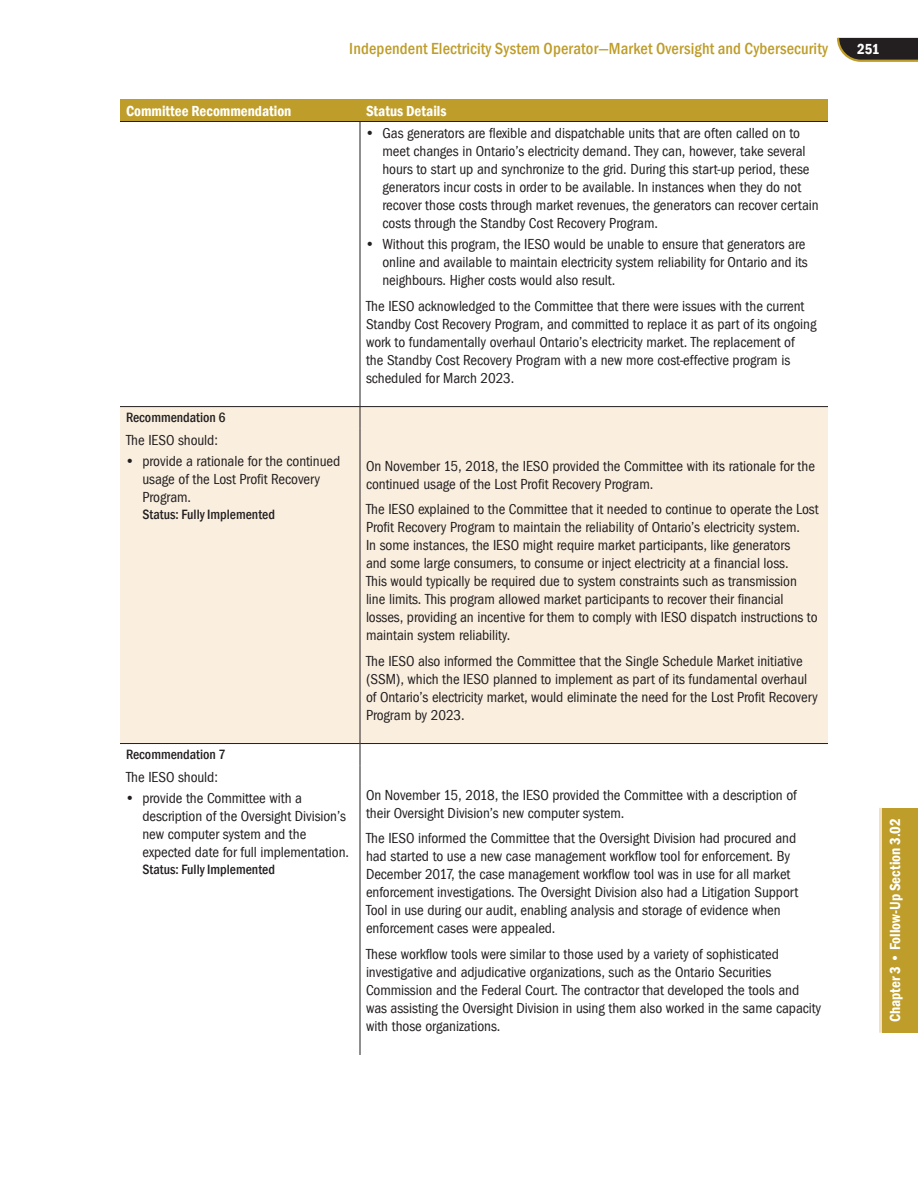
<style>
.page{position:relative;width:918px;height:1188px;background:#fff}
.page>*{position:absolute;margin:0;border:0;box-sizing:border-box;transform-origin:0 0}
.t1{font:500 condensed 16.5px "Franklin Gothic";letter-spacing:.01em;color:#be9d2a}
.t2{font:15px/18px "Franklin Got Cd ITCTT";letter-spacing:-.005em;color:#231f20}
.t3{font:600 condensed 15px "Franklin Gothic";color:#fff}
.t4{font:500 condensed 13.8px "Franklin Gothic";color:#231f20}
</style>
<div class="page">
<svg style="left:836px;top:38px;width:82px;height:24px;background:#443e32"></svg>
<div style="left:882px;top:808px;width:36px;height:225px;background:#be9d2a"></div>
<hr style="left:879px;top:808px;width:3px;height:225px;background:#f2e0c0">
<div style="left:120px;top:99px;width:708px;height:22px;background:#be9d2a"></div>
<div style="left:120px;top:407px;width:708px;height:336px;background:#faefdf"></div>
<hr style="left:120px;top:743px;width:240px;height:1px;background:#231f20">
<hr style="left:360px;top:743px;width:468px;height:1px;background:#231f20">
<hr style="left:360px;top:122px;width:1px;height:284px;background:#231f20">
<svg style="left:360px;top:407px;width:1px;height:22px"></svg>
<hr style="left:360px;top:429px;width:1px;height:315px;background:#231f20">
<svg style="left:360px;top:744px;width:1px;height:22px"></svg>
<hr style="left:360px;top:766px;width:1px;height:289px;background:#231f20">
<hr style="left:120px;top:406px;width:240px;height:1px;background:#231f20">
<hr style="left:360px;top:406px;width:468px;height:1px;background:#231f20">
<hr style="left:120px;top:121px;width:240px;height:1px;background:#231f20">
<hr style="left:360px;top:121px;width:468px;height:1px;background:#231f20">
<p class="t1" style="left:349px;top:38px;width:480px">Independent Electricity System Operator—Market Oversight and Cybersecurity</p>
<p class="t3" style="left:857px;top:39px;width:24px">251</p>
<p class="t3" style="left:126px;top:100px;width:167px">Committee Recommendation</p>
<p class="t3" style="left:366px;top:100px;width:82px">Status Details</p>
<p class="t2" style="left:382px;top:124px;width:438px;text-indent:-16px">• Gas generators are flexible and dispatchable units that are often called on to meet changes in Ontario’s electricity demand. They can, however, take several hours to start up and synchronize to the grid. During this start-up period, these generators incur costs in order to be available. In instances when they do not recover those costs through market revenues, the generators can recover certain costs through the Standby Cost Recovery Program.</p>
<p class="t2" style="left:382px;top:235px;width:427px;text-indent:-16px">• Without this program, the IESO would be unable to ensure that generators are online and available to maintain electricity system reliability for Ontario and its neighbours. Higher costs would also result.</p>
<p class="t2" style="left:366px;top:296px;width:452px">The IESO acknowledged to the Committee that there were issues with the current Standby Cost Recovery Program, and committed to replace it as part of its ongoing work to fundamentally overhaul Ontario’s electricity market. The replacement of<br>the Standby Cost Recovery Program with a new more cost-effective program is scheduled for March 2023.</p>
<p class="t4" style="left:126px;top:409px;width:101px">Recommendation 6</p>
<p class="t2" style="left:126px;top:431px;width:93px">The IESO should:</p>
<p class="t2" style="left:142px;top:452px;width:199px;text-indent:-16px">• provide a rationale for the continued usage of the Lost Profit Recovery<br>Program.</p>
<p class="t4" style="left:142px;top:505px;width:134px">Status: Fully Implemented</p>
<p class="t2" style="left:366px;top:456px;width:451px">On November 15, 2018, the IESO provided the Committee with its rationale for the continued usage of the Lost Profit Recovery Program.</p>
<p class="t2" style="left:366px;top:500px;width:454px">The IESO explained to the Committee that it needed to continue to operate the Lost Profit Recovery Program to maintain the reliability of Ontario’s electricity system.<br>In some instances, the IESO might require market participants, like generators<br>and some large consumers, to consume or inject electricity at a financial loss.<br>This would typically be required due to system constraints such as transmission line limits. This program allowed market participants to recover their financial losses, providing an incentive for them to comply with IESO dispatch instructions to maintain system reliability.</p>
<p class="t2" style="left:366px;top:651px;width:453px">The IESO also informed the Committee that the Single Schedule Market initiative (SSM), which the IESO planned to implement as part of its fundamental overhaul of Ontario’s electricity market, would eliminate the need for the Lost Profit Recovery Program by 2023.</p>
<p class="t4" style="left:126px;top:746px;width:101px">Recommendation 7</p>
<p class="t2" style="left:126px;top:768px;width:93px">The IESO should:</p>
<p class="t2" style="left:142px;top:789px;width:208px;text-indent:-16px">• provide the Committee with a description of the Oversight Division’s new computer system and the expected date for full implementation.</p>
<p class="t4" style="left:142px;top:860px;width:134px">Status: Fully Implemented</p>
<p class="t2" style="left:366px;top:786px;width:432px">On November 15, 2018, the IESO provided the Committee with a description of their Oversight Division’s new computer system.</p>
<p class="t2" style="left:366px;top:829px;width:434px">The IESO informed the Committee that the Oversight Division had procured and had started to use a new case management workflow tool for enforcement. By December 2017, the case management workflow tool was in use for all market enforcement investigations. The Oversight Division also had a Litigation Support Tool in use during our audit, enabling analysis and storage of evidence when enforcement cases were appealed.</p>
<p class="t2" style="left:366px;top:945px;width:457px">These workflow tools were similar to those used by a variety of sophisticated investigative and adjudicative organizations, such as the Ontario Securities Commission and the Federal Court. The contractor that developed the tools and was assisting the Oversight Division in using them also worked in the same capacity with those organizations.</p>
<p class="t3" style="left:885px;top:1022px;width:206px;rotate:-90deg">Chapter 3 • Follow-Up Section 3.02</p>
</div>
